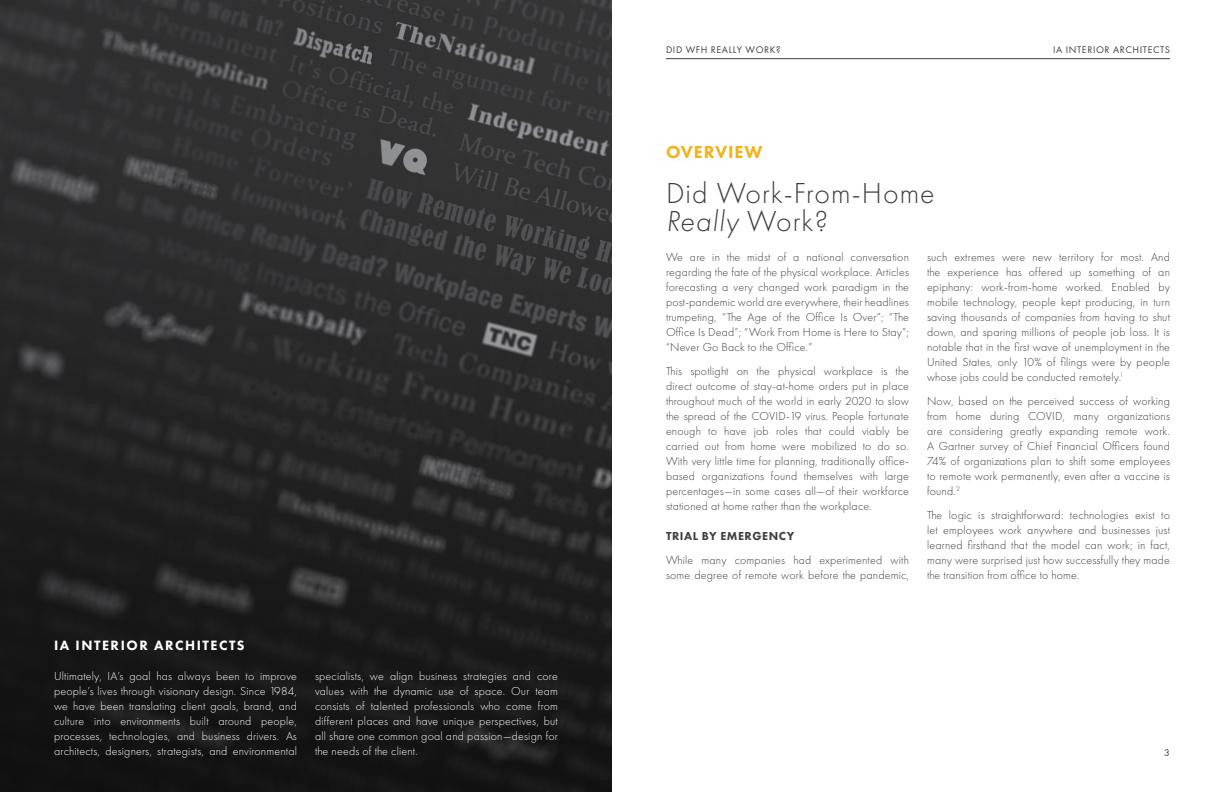
<style>
.page{position:relative;width:1224px;height:792px;background:#fff}
.page>*{position:absolute;margin:0;border:0;box-sizing:border-box;transform-origin:0 0}
.t1{font:300 30px "Futura PT";letter-spacing:.035em;color:#3e3e3f}
.t2{font:italic 300 30px "Futura PT";letter-spacing:.035em;color:#3e3e3f}
.t3{font:800 18px "Futura PT";letter-spacing:.045em;color:#efb41e}
.t4{font:800 14px "Futura PT";letter-spacing:.11em;color:#fff}
.t5{font:300 12px/15px "Futura PT";letter-spacing:.015em;color:#3e3e3f;text-align:justify}
.t6{font:300 12px/15px "Futura PT";letter-spacing:.015em;color:#fff;text-align:justify}
.t7{font:800 12px "Futura PT";letter-spacing:.045em;color:#3e3e3f}
.t8{font:10px "Futura PT";letter-spacing:.06em;color:#3e3e3f}
.s1{font-style:normal}
</style>
<div class="page">
<img style="left:0;top:0;width:612px;height:792px">
<hr style="left:666px;top:58px;width:504px;height:1px;background:#3e3e3f">
<p class="t4" style="left:54px;top:636px;width:192px">IA INTERIOR ARCHITECTS</p>
<p class="t6" style="left:54px;top:669px;width:245px">Ultimately, IA’s goal has always been to improve people’s lives through visionary design. Since 1984, we have been translating client goals, brand, and culture into environments built around people, processes, technologies, and business drivers. As architects, designers, strategists, and environmental</p>
<p class="t6" style="left:315px;top:669px;width:245px">specialists, we align business strategies and core values with the dynamic use of space. Our team consists of talented professionals who come from different places and have unique perspectives, but all share one common goal and passion—design for the needs of the client.</p>
<p class="t8" style="left:666px;top:43px;width:116px">DID WFH REALLY WORK?</p>
<p class="t8" style="left:1053px;top:43px;width:118px">IA INTERIOR ARCHITECTS</p>
<p class="t3" style="left:666px;top:140px;width:98px">OVERVIEW</p>
<p class="t1" style="left:666px;top:176px;width:270px">Did Work-From-Home</p>
<p class="t2" style="left:666px;top:204px;width:164px">Really <span class="s1">Work?</span></p>
<p class="t5" style="left:666px;top:250px;width:245px">We are in the midst of a national conversation regarding the fate of the physical workplace. Articles forecasting a very changed work paradigm in the post-pandemic world are everywhere, their headlines trumpeting, “The Age of the Office Is Over”; “The Office Is Dead”; “Work From Home is Here to Stay”; “Never Go Back to the Office.”</p>
<p class="t5" style="left:666px;top:364px;width:245px">This spotlight on the physical workplace is the direct outcome of stay-at-home orders put in place throughout much of the world in early 2020 to slow the spread of the COVID-19 virus. People fortunate enough to have job roles that could viably be carried out from home were mobilized to do so.<br>With very little time for planning, traditionally office&shy;based organizations found themselves with large percentages—in some cases all—of their workforce stationed at home rather than the workplace.</p>
<p class="t7" style="left:666px;top:529px;width:130px">TRIAL BY EMERGENCY</p>
<p class="t5" style="left:666px;top:553px;width:244px">While many companies had experimented with some degree of remote work before the pandemic,</p>
<p class="t5" style="left:927px;top:250px;width:245px">such extremes were new territory for most. And the experience has offered up something of an epiphany: work-from-home worked. Enabled by mobile technology, people kept producing, in turn saving thousands of companies from having to shut down, and sparing millions of people job loss. It is notable that in the first wave of unemployment in the United States, only 10% of filings were by people whose jobs could be conducted remotely.<sup>1</sup></p>
<p class="t5" style="left:927px;top:394px;width:245px">Now, based on the perceived success of working from home during COVID, many organizations are considering greatly expanding remote work.<br>A Gartner survey of Chief Financial Officers found 74% of organizations plan to shift some employees to remote work permanently, even after a vaccine is found.<sup>2</sup></p>
<p class="t5" style="left:927px;top:508px;width:245px">The logic is straightforward: technologies exist to let employees work anywhere and businesses just learned firsthand that the model can work; in fact, many were surprised just how successfully they made the transition from office to home.</p>
<p class="t8" style="left:1164px;top:747px;width:7px">3</p>
</div>
